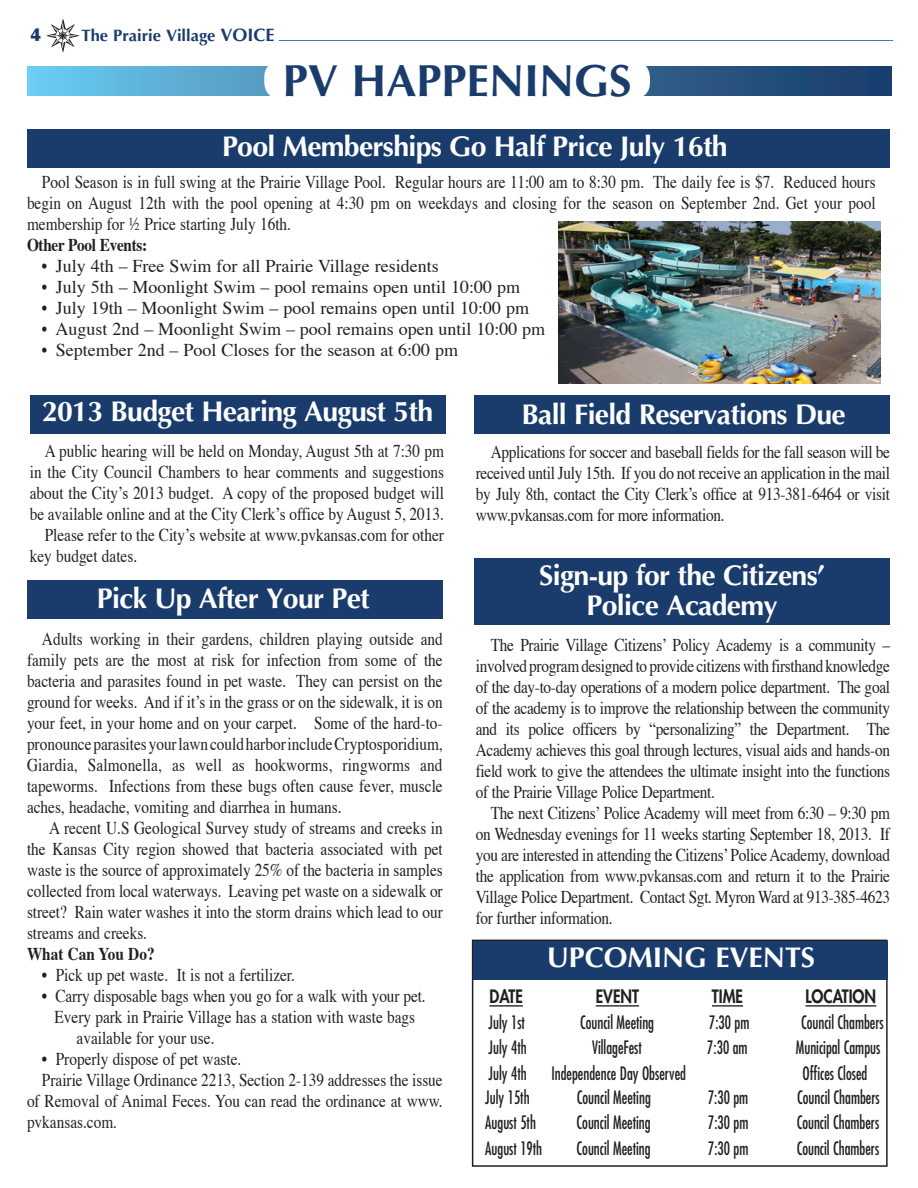
<style>
.page{position:relative;width:918px;height:1188px;background:#fff}
.page>*{position:absolute;margin:0;border:0;box-sizing:border-box;transform-origin:0 0}
.t1{font:700 45px "Optima";color:#193c6d}
.t2{font:700 28.5px "Optima";letter-spacing:-.025em;color:#fff}
.t3{font:700 28.5px "Optima";color:#fff}
.t4{font:18px/21px "Times";color:#231f20;text-align:justify;scale:.85 1}
.t5{font:condensed 18px "Futura";color:#231f20;scale:.85 1}
.t6{font:800 18px "Futura";color:#231f20;scale:.85 1}
.t7{font:700 18px "Times";letter-spacing:-.02em;color:#231f20;scale:.85 1}
.t8{font:700 18px "Times";color:#231f20;scale:.85 1}
.t9{font:900 18px "Optima";color:#193c6d}
.t10{font:700 16.5px "Optima";color:#193c6d}
.s1{font-size:18px}
</style>
<div class="page">
<svg style="left:27px;top:66px;width:864px;height:29px;background:#4180aa"></svg>
<div style="left:264px;top:61px;width:386px;height:38px;background:#fff;border-radius:16px"></div>
<div style="left:27px;top:580px;width:416px;height:38px;background:#193c6d"></div>
<img style="left:559px;top:222px;width:321px;height:162px">
<img style="left:46px;top:18px;width:33px;height:35px">
<hr style="left:279px;top:40px;width:614px;height:1px;background:#3c7bbd">
<div style="left:472px;top:940px;width:416px;height:227px;border:2px solid #231f20"></div>
<div style="left:473px;top:941px;width:414px;height:38px;background:#193c6d"></div>
<hr style="left:489px;top:1005px;width:34px;height:2px;background:#231f20">
<hr style="left:596px;top:1005px;width:43px;height:2px;background:#231f20">
<hr style="left:712px;top:1005px;width:31px;height:2px;background:#231f20">
<hr style="left:805px;top:1005px;width:71px;height:2px;background:#231f20">
<div style="left:27px;top:129px;width:863px;height:39px;background:#193c6d"></div>
<div style="left:474px;top:396px;width:416px;height:38px;background:#193c6d"></div>
<div style="left:30px;top:395px;width:416px;height:39px;background:#193c6d"></div>
<div style="left:474px;top:558px;width:416px;height:67px;background:#193c6d"></div>
<p class="t9" style="left:31px;top:23px;width:12px">4</p>
<p class="t10" style="left:82px;top:25px;width:194px">The Prairie Village <span class="s1">VOICE</span></p>
<p class="t1" style="left:283px;top:55px;width:350px">PV HAPPENINGS</p>
<p class="t2" style="left:222px;top:130px;width:507px">Pool Memberships Go Half Price July 16th</p>
<p class="t4" style="left:27px;top:172px;width:1000px;text-indent:15px">Pool Season is in full swing at the Prairie Village Pool. Regular hours are 11:00 am to 8:30 pm. The daily fee is $7. Reduced hours begin on August 12th with the pool opening at 4:30 pm on weekdays and closing for the season on September 2nd. Get your pool membership for ½ Price starting July 16th.</p>
<p class="t7" style="left:27px;top:233px;width:143px">Other Pool Events:</p>
<p class="t4" style="left:42px;top:256px;width:468px">• July 4th – Free Swim for all Prairie Village residents</p>
<p class="t4" style="left:42px;top:277px;width:564px">• July 5th – Moonlight Swim – pool remains open until 10:00 pm</p>
<p class="t4" style="left:42px;top:298px;width:575px">• July 19th – Moonlight Swim – pool remains open until 10:00 pm</p>
<p class="t4" style="left:42px;top:319px;width:594px">• August 2nd – Moonlight Swim – pool remains open until 10:00 pm</p>
<p class="t4" style="left:42px;top:340px;width:491px">• September 2nd – Pool Closes for the season at 6:00 pm</p>
<p class="t2" style="left:42px;top:394px;width:393px">2013 Budget Hearing August 5th</p>
<p class="t4" style="left:30px;top:442px;width:489px;text-indent:15px">A public hearing will be held on Monday, August 5th at 7:30 pm in the City Council Chambers to hear comments and suggestions about the City’s 2013 budget. A copy of the proposed budget will be available online and at the City Clerk’s office by August 5, 2013.</p>
<p class="t4" style="left:30px;top:526px;width:489px;text-indent:15px">Please refer to the City’s website at www.pvkansas.com for other key budget dates.</p>
<p class="t2" style="left:97px;top:582px;width:274px">Pick Up After Your Pet</p>
<p class="t4" style="left:27px;top:629px;width:491px;text-indent:15px">Adults working in their gardens, children playing outside and family pets are the most at risk for infection from some of the bacteria and parasites found in pet waste. They can persist on the ground for weeks. And if it’s in the grass or on the sidewalk, it is on your feet, in your home and on your carpet. Some of the hard-to&shy;pronounce parasites your lawn could harbor include Cryptosporidium, Giardia, Salmonella, as well as hookworms, ringworms and tapeworms. Infections from these bugs often cause fever, muscle aches, headache, vomiting and diarrhea in humans.</p>
<p class="t4" style="left:27px;top:818px;width:491px;text-indent:22px">A recent U.S Geological Survey study of streams and creeks in the Kansas City region showed that bacteria associated with pet waste is the source of approximately 25% of the bacteria in samples collected from local waterways. Leaving pet waste on a sidewalk or street? Rain water washes it into the storm drains which lead to our streams and creeks.</p>
<p class="t8" style="left:27px;top:942px;width:152px">What Can You Do?</p>
<p class="t4" style="left:42px;top:965px;width:299px">• Pick up pet waste. It is not a fertilizer.</p>
<p class="t4" style="left:42px;top:986px;width:453px">• Carry disposable bags when you go for a walk with your pet.</p>
<p class="t4" style="left:55px;top:1007px;width:426px">Every park in Prairie Village has a station with waste bags</p>
<p class="t4" style="left:77px;top:1028px;width:164px">available for your use.</p>
<p class="t4" style="left:42px;top:1049px;width:236px">• Properly dispose of pet waste.</p>
<p class="t4" style="left:27px;top:1070px;width:491px;text-indent:15px">Prairie Village Ordinance 2213, Section 2-139 addresses the issue of Removal of Animal Feces. You can read the ordinance at www. pvkansas.com.</p>
<p class="t2" style="left:521px;top:398px;width:326px">Ball Field Reservations Due</p>
<p class="t4" style="left:476px;top:442px;width:489px;text-indent:15px">Applications for soccer and baseball fields for the fall season will be received until July 15th. If you do not receive an application in the mail by July 8th, contact the City Clerk’s office at 913-381-6464 or visit www.pvkansas.com for more information.</p>
<p class="t2" style="left:539px;top:559px;width:287px">Sign-up for the Citizens’</p>
<p class="t2" style="left:587px;top:589px;width:193px">Police Academy</p>
<p class="t4" style="left:476px;top:636px;width:489px;text-indent:15px">The Prairie Village Citizens’ Policy Academy is a community – involved program designed to provide citizens with firsthand knowledge of the day-to-day operations of a modern police department. The goal of the academy is to improve the relationship between the community and its police officers by “personalizing” the Department. The Academy achieves this goal through lectures, visual aids and hands-on field work to give the attendees the ultimate insight into the functions of the Prairie Village Police Department.</p>
<p class="t4" style="left:476px;top:804px;width:489px;text-indent:15px">The next Citizens’ Police Academy will meet from 6:30 – 9:30 pm on Wednesday evenings for 11 weeks starting September 18, 2013. If you are interested in attending the Citizens’ Police Academy, download the application from www.pvkansas.com and return it to the Prairie Village Police Department. Contact Sgt. Myron Ward at 913-385-4623 for further information.</p>
<p class="t3" style="left:547px;top:940px;width:270px">UPCOMING EVENTS</p>
<p class="t6" style="left:489px;top:985px;width:41px">DATE</p>
<p class="t6" style="left:596px;top:985px;width:52px">EVENT</p>
<p class="t6" style="left:712px;top:985px;width:38px">TIME</p>
<p class="t6" style="left:805px;top:985px;width:85px">LOCATION</p>
<p class="t5" style="left:489px;top:1011px;width:44px">July 1st</p>
<p class="t5" style="left:580px;top:1011px;width:89px">Council Meeting</p>
<p class="t5" style="left:709px;top:1011px;width:49px">7:30 pm</p>
<p class="t5" style="left:801px;top:1011px;width:99px">Council Chambers</p>
<p class="t5" style="left:489px;top:1036px;width:46px">July 4th</p>
<p class="t5" style="left:592px;top:1036px;width:60px">VillageFest</p>
<p class="t5" style="left:707px;top:1036px;width:49px">7:30 am</p>
<p class="t5" style="left:796px;top:1036px;width:101px">Municipal Campus</p>
<p class="t5" style="left:489px;top:1062px;width:46px">July 4th</p>
<p class="t5" style="left:552px;top:1062px;width:160px">Independence Day Observed</p>
<p class="t5" style="left:803px;top:1062px;width:78px">Offices Closed</p>
<p class="t5" style="left:485px;top:1086px;width:54px">July 15th</p>
<p class="t5" style="left:577px;top:1086px;width:89px">Council Meeting</p>
<p class="t5" style="left:708px;top:1086px;width:49px">7:30 pm</p>
<p class="t5" style="left:797px;top:1086px;width:99px">Council Chambers</p>
<p class="t5" style="left:485px;top:1111px;width:61px">August 5th</p>
<p class="t5" style="left:577px;top:1111px;width:89px">Council Meeting</p>
<p class="t5" style="left:708px;top:1111px;width:49px">7:30 pm</p>
<p class="t5" style="left:797px;top:1111px;width:99px">Council Chambers</p>
<p class="t5" style="left:485px;top:1137px;width:69px">August 19th</p>
<p class="t5" style="left:577px;top:1137px;width:89px">Council Meeting</p>
<p class="t5" style="left:708px;top:1137px;width:49px">7:30 pm</p>
<p class="t5" style="left:797px;top:1137px;width:99px">Council Chambers</p>
</div>
